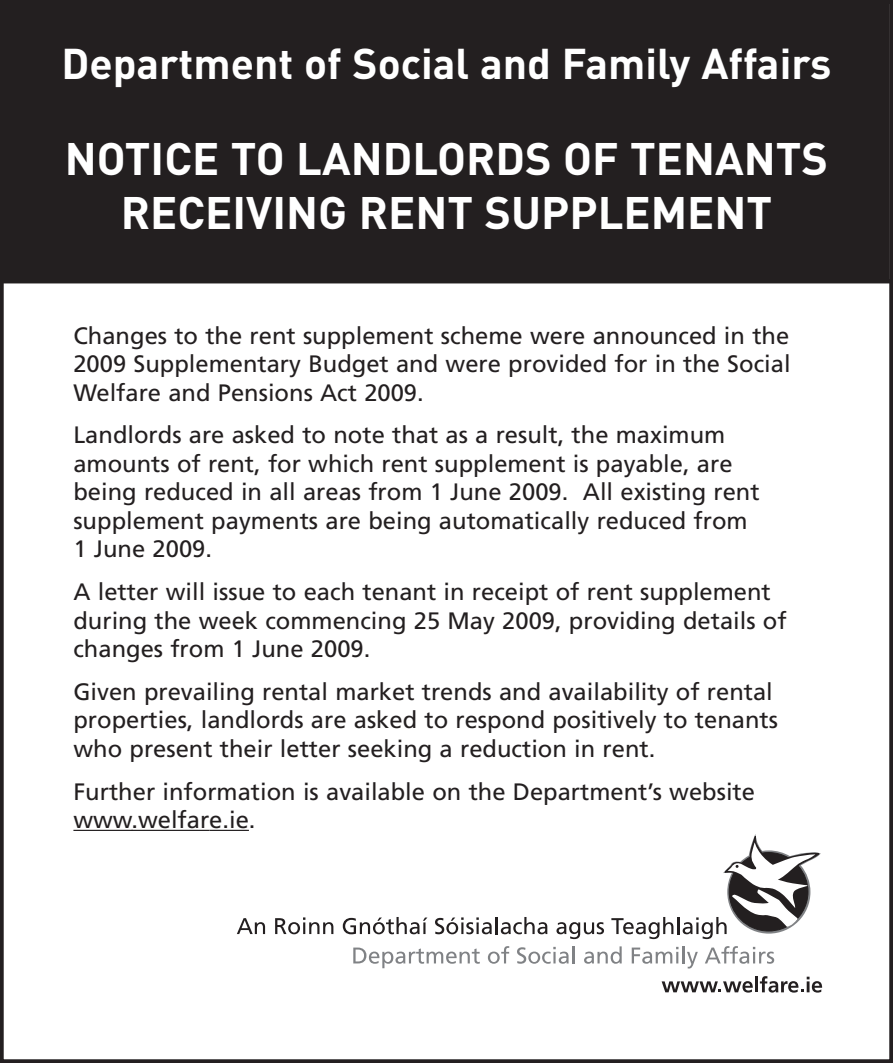
<style>
.page{position:relative;width:893px;height:1063px;background:#fff}
.page>*{position:absolute;margin:0;border:0;box-sizing:border-box;transform-origin:0 0}
.t1{font:700 45px/54px "DIN";color:#fff;text-align:center}
.t2{font:700 42.5px "DIN";color:#fff}
.t3{font:23.75px/28.5px "Frutiger";color:#231f20}
</style>
<div class="page">
<div style="left:4px;top:4px;width:885px;height:276px;background:#231f20"></div>
<div style="left:0;top:0;width:893px;height:283px;border:4px solid #231f20"></div>
<hr style="left:73px;top:830px;width:60px;height:1px;background:#231f20">
<hr style="left:131px;top:830px;width:78px;height:1px;background:#231f20">
<hr style="left:209px;top:830px;width:40px;height:1px;background:#231f20">
<svg style="left:237px;top:918px;width:28px;height:16px"></svg>
<svg style="left:275px;top:917px;width:58px;height:17px"></svg>
<svg style="left:343px;top:917px;width:84px;height:17px"></svg>
<svg style="left:435px;top:917px;width:57px;height:17px"></svg>
<hr style="left:495px;top:917px;width:3px;height:17px;background:#231f20">
<svg style="left:501px;top:917px;width:46px;height:17px"></svg>
<svg style="left:556px;top:922px;width:48px;height:17px"></svg>
<svg style="left:611px;top:834px;width:210px;height:105px"></svg>
<svg style="left:662px;top:981px;width:91px;height:12px"></svg>
<hr style="left:755px;top:976px;width:3px;height:16px;background:#231f20">
<svg style="left:760px;top:976px;width:62px;height:17px"></svg>
<svg style="left:353px;top:948px;width:127px;height:20px"></svg>
<svg style="left:488px;top:946px;width:21px;height:18px"></svg>
<svg style="left:517px;top:947px;width:52px;height:17px"></svg>
<hr style="left:572px;top:946px;width:3px;height:17px;background:#808285">
<svg style="left:584px;top:946px;width:38px;height:18px"></svg>
<svg style="left:632px;top:946px;width:66px;height:23px"></svg>
<svg style="left:705px;top:946px;width:69px;height:18px"></svg>
<h2 class="t2" style="left:61px;top:49px;width:772px">Department of Social and Family Affairs</h2>
<h1 class="t1" style="left:65px;top:137px;width:765px">NOTICE TO LANDLORDS OF TENANTS<br>RECEIVING RENT SUPPLEMENT</h1>
<p class="t3" style="left:73px;top:323px;width:719px;text-align:justify">Changes to the rent supplement scheme were announced in the 2009 Supplementary Budget and were provided for in the Social Welfare and Pensions Act 2009.</p>
<p class="t3" style="left:73px;top:423px;width:688px">Landlords are asked to note that as a result, the maximum amounts of rent, for which rent supplement is payable, are being reduced in all areas from 1 June 2009. All existing rent supplement payments are being automatically reduced from 1 June 2009.</p>
<p class="t3" style="left:73px;top:579px;width:715px">A letter will issue to each tenant in receipt of rent supplement during the week commencing 25 May 2009, providing details of changes from 1 June 2009.</p>
<p class="t3" style="left:73px;top:679px;width:706px">Given prevailing rental market trends and availability of rental properties, landlords are asked to respond positively to tenants who present their letter seeking a reduction in rent.</p>
<p class="t3" style="left:73px;top:779px;width:683px">Further information is available on the Department’s website www.welfare.ie.</p>
</div>
